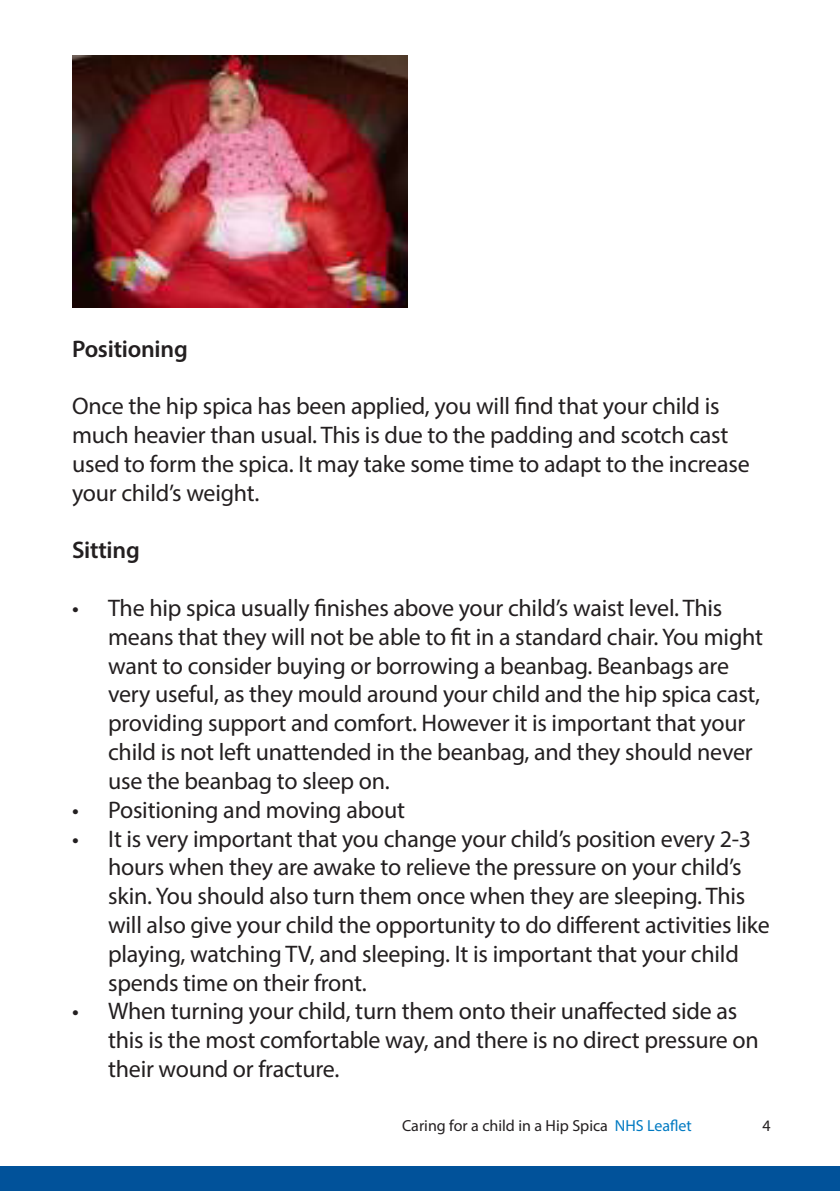
<style>
.page{position:relative;width:840px;height:1191px;background:#fff}
.page>*{position:absolute;margin:0;border:0;box-sizing:border-box;transform-origin:0 0}
.t1{font:24px/28.8px "Myriad Pro";letter-spacing:-.01em;color:#231f20}
.t2{font:600 24px "Myriad Pro";letter-spacing:-.01em;color:#231f20}
.t3{font:16px "Myriad Pro";color:#231f20}
.s1{color:#007ac2}
</style>
<div class="page">
<div style="left:0;top:1166px;width:839px;height:25px;background:#01529a"></div>
<img style="left:72px;top:55px;width:335px;height:252px">
<p class="t2" style="left:72px;top:333px;width:117px">Positioning</p>
<p class="t1" style="left:72px;top:391px;width:678px">Once the hip spica has been applied, you will find that your child is much heavier than usual. This is due to the padding and scotch cast used to form the spica. It may take some time to adapt to the increase your child’s weight.</p>
<p class="t2" style="left:72px;top:535px;width:69px">Sitting</p>
<p class="t1" style="left:108px;top:593px;width:656px;text-indent:-36px">• The hip spica usually finishes above your child’s waist level. This means that they will not be able to fit in a standard chair. You might want to consider buying or borrowing a beanbag. Beanbags are very useful, as they mould around your child and the hip spica cast, providing support and comfort. However it is important that your child is not left unattended in the beanbag, and they should never use the beanbag to sleep on.</p>
<p class="t1" style="left:72px;top:795px;width:334px">• Positioning and moving about</p>
<p class="t1" style="left:108px;top:823px;width:663px;text-indent:-36px">• It is very important that you change your child’s position every 2-3 hours when they are awake to relieve the pressure on your child’s skin. You should also turn them once when they are sleeping. This will also give your child the opportunity to do different activities like playing, watching TV, and sleeping. It is important that your child spends time on their front.</p>
<p class="t1" style="left:108px;top:996px;width:652px;text-indent:-36px">• When turning your child, turn them onto their unaffected side as this is the most comfortable way, and there is no direct pressure on their wound or fracture.</p>
<p class="t3" style="left:402px;top:1115px;width:291px">Caring for a child in a Hip Spica <span class="s1">NHS Leaflet</span></p>
<p class="t3" style="left:762px;top:1115px;width:10px">4</p>
</div>
